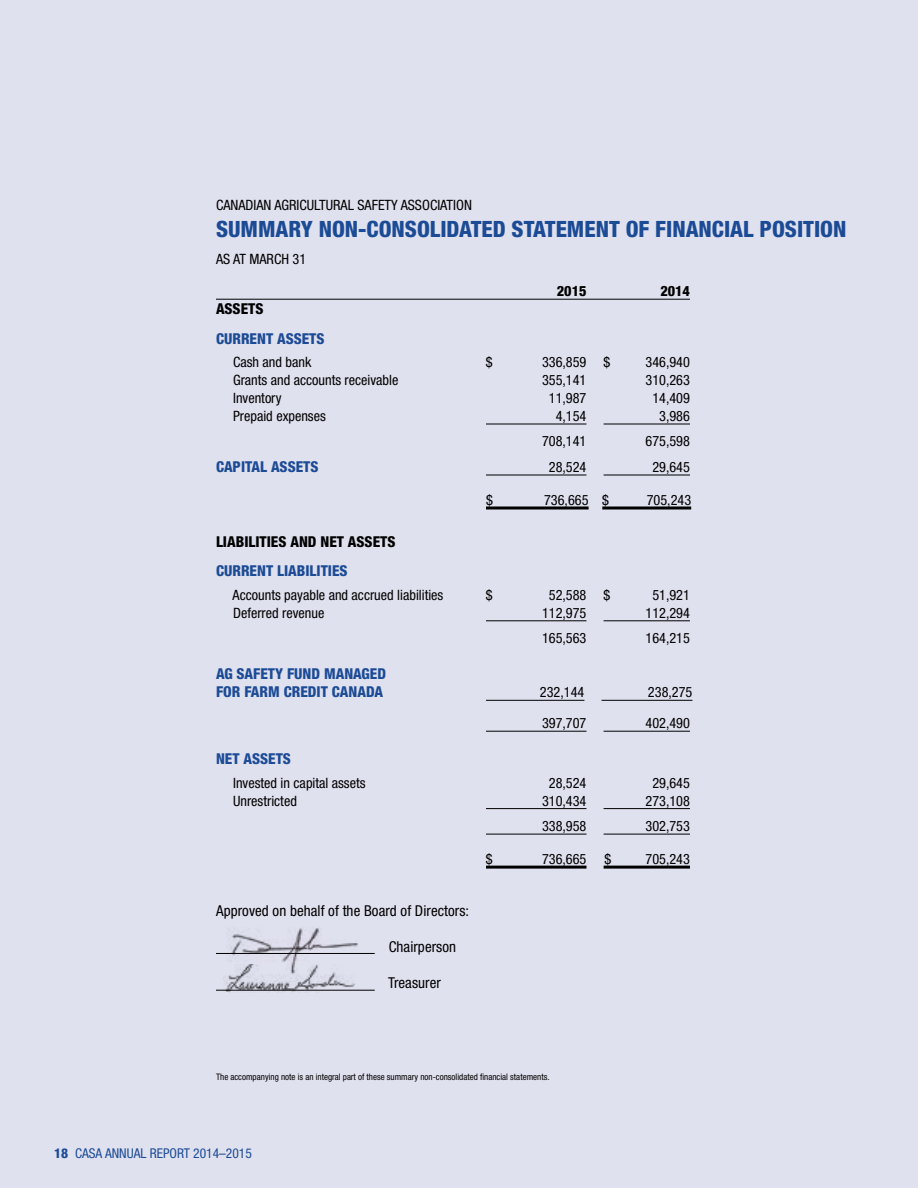
<style>
.page{position:relative;width:918px;height:1188px;background:#e0e1ef}
.page>*{position:absolute;margin:0;border:0;box-sizing:border-box;transform-origin:0 0}
.t1{font:800 condensed 22.5px "Helvetica Neue";color:#1c4b96}
.t2{font:800 condensed 15px/18px "Helvetica Neue";color:#1c4b96}
.t3{font:condensed 15px "Helvetica Neue";letter-spacing:.005em;color:#000}
.t4{font:800 condensed 15px "Helvetica Neue";color:#000}
.t5{font:condensed 14.25px "Helvetica Neue";color:#000}
.t6{font:800 condensed 14.25px "Helvetica Neue";color:#000}
.t7{font:condensed 13.5px "Helvetica Neue";color:#1c4b96}
.t8{font:condensed 9px "Helvetica Neue";color:#000}
.s1{font-weight:800}
</style>
<div class="page">
<hr style="left:216px;top:299px;width:474px;height:1px;background:#000">
<hr style="left:486px;top:424px;width:100px;height:1px;background:#000">
<hr style="left:604px;top:424px;width:86px;height:1px;background:#000">
<hr style="left:486px;top:475px;width:100px;height:1px;background:#000">
<hr style="left:604px;top:475px;width:86px;height:1px;background:#000">
<hr style="left:486px;top:507px;width:103px;height:3px;background:#000">
<hr style="left:602px;top:507px;width:89px;height:3px;background:#000">
<hr style="left:486px;top:620px;width:100px;height:1px;background:#000">
<hr style="left:604px;top:620px;width:86px;height:1px;background:#000">
<hr style="left:486px;top:700px;width:98px;height:1px;background:#000">
<hr style="left:602px;top:700px;width:90px;height:1px;background:#000">
<hr style="left:486px;top:731px;width:100px;height:1px;background:#000">
<hr style="left:604px;top:731px;width:86px;height:1px;background:#000">
<hr style="left:486px;top:808px;width:100px;height:1px;background:#000">
<hr style="left:604px;top:808px;width:86px;height:1px;background:#000">
<hr style="left:486px;top:834px;width:100px;height:1px;background:#000">
<hr style="left:604px;top:834px;width:86px;height:1px;background:#000">
<hr style="left:486px;top:866px;width:100px;height:3px;background:#000">
<hr style="left:604px;top:866px;width:86px;height:3px;background:#000">
<hr style="left:216px;top:953px;width:159px;height:1px;background:#000">
<hr style="left:216px;top:990px;width:159px;height:1px;background:#000">
<img style="left:229px;top:928px;width:129px;height:36px">
<img style="left:224px;top:964px;width:131px;height:28px">
<p class="t5" style="left:216px;top:196px;width:257px">CANADIAN AGRICULTURAL SAFETY ASSOCIATION</p>
<h1 class="t1" style="left:216px;top:215px;width:632px">SUMMARY NON-CONSOLIDATED STATEMENT OF FINANCIAL POSITION</h1>
<p class="t5" style="left:216px;top:251px;width:92px">AS AT MARCH 31</p>
<p class="t6" style="left:557px;top:282px;width:31px">2015</p>
<p class="t6" style="left:660px;top:282px;width:31px">2014</p>
<p class="t4" style="left:216px;top:300px;width:49px">ASSETS</p>
<p class="t2" style="left:216px;top:329px;width:110px">CURRENT ASSETS</p>
<p class="t5" style="left:233px;top:354px;width:80px">Cash and bank</p>
<p class="t5" style="left:486px;top:354px;width:8px">$</p>
<p class="t5" style="left:542px;top:354px;width:70px">336,859 $</p>
<p class="t5" style="left:646px;top:354px;width:46px">346,940</p>
<p class="t5" style="left:233px;top:372px;width:167px">Grants and accounts receivable</p>
<p class="t5" style="left:542px;top:372px;width:46px">355,141</p>
<p class="t5" style="left:646px;top:372px;width:46px">310,263</p>
<p class="t5" style="left:233px;top:390px;width:50px">Inventory</p>
<p class="t5" style="left:549px;top:390px;width:39px">11,987</p>
<p class="t5" style="left:652px;top:390px;width:39px">14,409</p>
<p class="t5" style="left:233px;top:408px;width:94px">Prepaid expenses</p>
<p class="t5" style="left:556px;top:408px;width:32px">4,154</p>
<p class="t5" style="left:659px;top:408px;width:32px">3,986</p>
<p class="t5" style="left:542px;top:433px;width:46px">708,141</p>
<p class="t5" style="left:646px;top:433px;width:46px">675,598</p>
<p class="t2" style="left:216px;top:457px;width:104px">CAPITAL ASSETS</p>
<p class="t5" style="left:549px;top:459px;width:39px">28,524</p>
<p class="t5" style="left:652px;top:459px;width:39px">29,645</p>
<p class="t5" style="left:486px;top:492px;width:8px">$</p>
<p class="t5" style="left:544px;top:492px;width:66px">736,665 $</p>
<p class="t5" style="left:647px;top:492px;width:46px">705,243</p>
<p class="t4" style="left:216px;top:532px;width:181px">LIABILITIES AND NET ASSETS</p>
<p class="t2" style="left:216px;top:562px;width:133px">CURRENT LIABILITIES</p>
<p class="t5" style="left:233px;top:587px;width:212px">Accounts payable and accrued liabilities</p>
<p class="t5" style="left:486px;top:587px;width:8px">$</p>
<p class="t5" style="left:549px;top:587px;width:63px">52,588 $</p>
<p class="t5" style="left:652px;top:587px;width:39px">51,921</p>
<p class="t5" style="left:233px;top:605px;width:93px">Deferred revenue</p>
<p class="t5" style="left:542px;top:605px;width:46px">112,975</p>
<p class="t5" style="left:646px;top:605px;width:46px">112,294</p>
<p class="t5" style="left:542px;top:630px;width:46px">165,563</p>
<p class="t5" style="left:646px;top:630px;width:46px">164,215</p>
<p class="t2" style="left:216px;top:665px;width:172px">AG SAFETY FUND MANAGED<br>FOR FARM CREDIT CANADA</p>
<p class="t5" style="left:540px;top:684px;width:46px">232,144</p>
<p class="t5" style="left:648px;top:684px;width:46px">238,275</p>
<p class="t5" style="left:542px;top:715px;width:46px">397,707</p>
<p class="t5" style="left:646px;top:715px;width:46px">402,490</p>
<p class="t2" style="left:216px;top:750px;width:76px">NET ASSETS</p>
<p class="t5" style="left:233px;top:774px;width:134px">Invested in capital assets</p>
<p class="t5" style="left:549px;top:774px;width:39px">28,524</p>
<p class="t5" style="left:652px;top:774px;width:39px">29,645</p>
<p class="t5" style="left:233px;top:792px;width:65px">Unrestricted</p>
<p class="t5" style="left:542px;top:792px;width:46px">310,434</p>
<p class="t5" style="left:646px;top:792px;width:46px">273,108</p>
<p class="t5" style="left:542px;top:818px;width:46px">338,958</p>
<p class="t5" style="left:646px;top:818px;width:46px">302,753</p>
<p class="t5" style="left:486px;top:851px;width:8px">$</p>
<p class="t5" style="left:542px;top:851px;width:46px">736,665</p>
<p class="t5" style="left:604px;top:851px;width:8px">$</p>
<p class="t5" style="left:646px;top:851px;width:46px">705,243</p>
<p class="t3" style="left:216px;top:902px;width:255px">Approved on behalf of the Board of Directors:</p>
<p class="t3" style="left:389px;top:938px;width:69px">Chairperson</p>
<p class="t3" style="left:388px;top:974px;width:54px">Treasurer</p>
<p class="t8" style="left:216px;top:1072px;width:335px">The accompanying note is an integral part of these summary non-consolidated financial statements.</p>
<p class="t7" style="left:54px;top:1146px;width:199px"><span class="s1">18</span> CASA ANNUAL REPORT 2014–2015</p>
</div>
